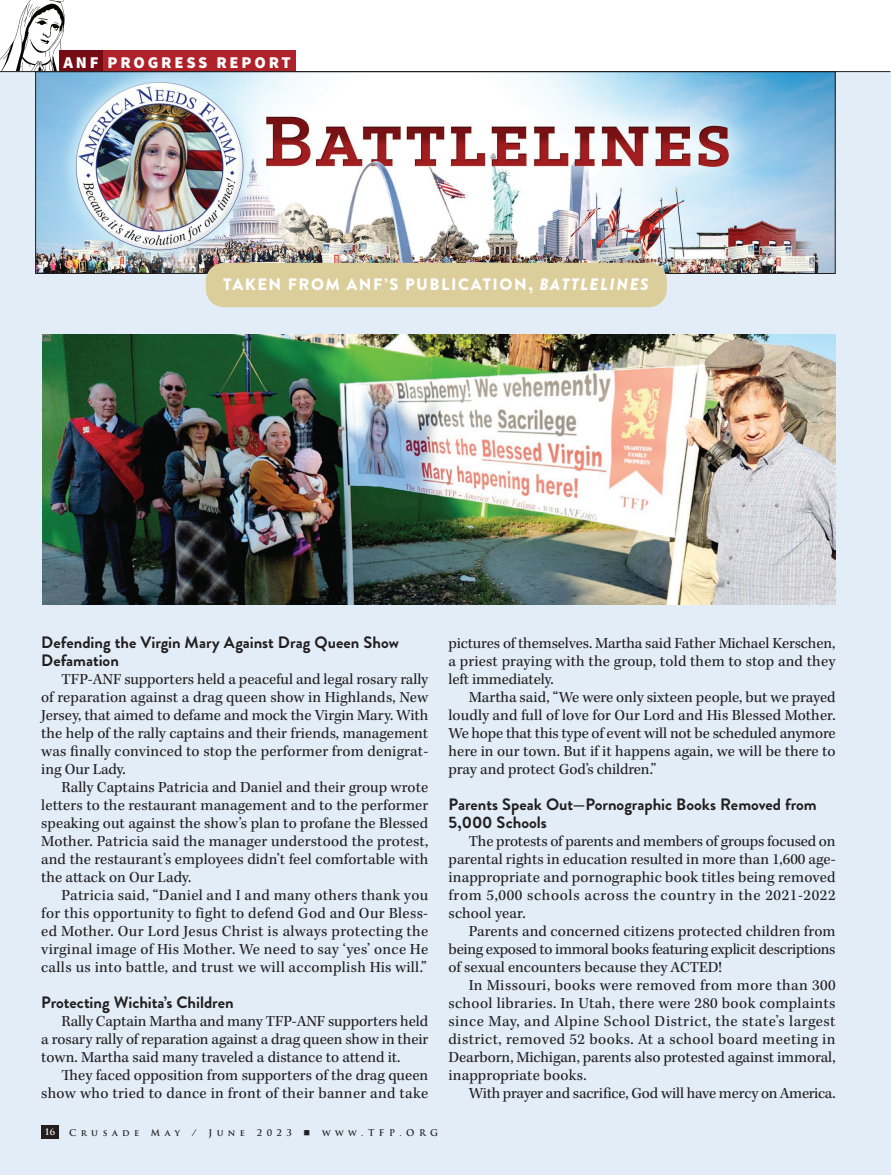
<style>
.page{position:relative;width:891px;height:1175px;background:#fff}
.page>*{position:absolute;margin:0;border:0;box-sizing:border-box;transform-origin:0 0}
.t1{font:700 16.5px/18px "Brandon Grotesque";color:#231f20}
.t2{font:900 16.5px "Brandon Grotesque";letter-spacing:.09em;color:#fff}
.t3{font:16.5px "Source Sans Variable";letter-spacing:.17em;color:#fff}
.t4{font:15.75px/18px "Kepler Std";letter-spacing:.005em;color:#231f20;text-align:justify}
.t5{font:15.75px "Kepler Std";letter-spacing:-.015em;color:#231f20}
.t6{font:700 9px "Trajan Pro";letter-spacing:.5em;color:#231f20}
.t7{font:700 9px "Trajan Pro";color:#fff}
.s1{font-style:italic}
</style>
<div class="page">
<div style="left:0;top:72px;width:891px;height:1102px;background:#e2edf8"></div>
<img style="left:37px;top:73px;width:797px;height:199px">
<div style="left:206px;top:263px;width:461px;height:44px;background:#dbce9a;border-radius:18px"></div>
<img style="left:0;top:0;width:85px;height:71px">
<hr style="left:0;top:71px;width:890px;height:1px;background:#231f20">
<div style="left:59px;top:51px;width:44px;height:20px;background:#750c15"></div>
<div style="left:103px;top:51px;width:193px;height:20px;background:#af2229"></div>
<div style="left:41px;top:1125px;width:18px;height:13px;background:#231f20"></div>
<img style="left:43px;top:335px;width:793px;height:270px">
<p class="t3" style="left:64px;top:53px;width:229px">ANF PROGRESS REPORT</p>
<p class="t2" style="left:223px;top:273px;width:427px">TAKEN FROM ANF’S PUBLICATION, <span class="s1">BATTLELINES</span></p>
<p class="t1" style="left:41px;top:634px;width:359px">Defending the Virgin Mary Against Drag Queen Show<br>Defamation</p>
<p class="t4" style="left:41px;top:671px;width:389px;text-indent:20px">TFP-ANF supporters held a peaceful and legal rosary rally of reparation against a drag queen show in Highlands, New Jersey, that aimed to defame and mock the Virgin Mary. With the help of the rally captains and their friends, management was finally convinced to stop the performer from denigrat&shy;ing Our Lady.</p>
<p class="t4" style="left:41px;top:779px;width:389px;text-indent:20px">Rally Captains Patricia and Daniel and their group wrote letters to the restaurant management and to the performer speaking out against the show’s plan to profane the Blessed Mother. Patricia said the manager understood the protest, and the restaurant’s employees didn’t feel comfortable with the attack on Our Lady.</p>
<p class="t4" style="left:41px;top:887px;width:389px;text-indent:20px">Patricia said, “Daniel and I and many others thank you for this opportunity to fight to defend God and Our Bless&shy;ed Mother. Our Lord Jesus Christ is always protecting the virginal image of His Mother. We need to say ‘yes’ once He calls us into battle, and trust we will accomplish His will.”</p>
<p class="t1" style="left:41px;top:994px;width:194px">Protecting Wichita’s Children</p>
<p class="t4" style="left:41px;top:1013px;width:389px;text-indent:20px">Rally Captain Martha and many TFP-ANF supporters held a rosary rally of reparation against a drag queen show in their town. Martha said many traveled a distance to attend it.</p>
<p class="t4" style="left:41px;top:1067px;width:389px;text-align:right">They faced opposition from supporters of the drag queen show who tried to dance in front of their banner and take</p>
<p class="t7" style="left:44px;top:1126px;width:12px">16</p>
<p class="t6" style="left:69px;top:1127px;width:72px">Crusade</p>
<p class="t6" style="left:151px;top:1127px;width:31px">May</p>
<p class="t6" style="left:192px;top:1127px;width:6px">/</p>
<p class="t6" style="left:208px;top:1127px;width:38px">June</p>
<p class="t6" style="left:257px;top:1127px;width:37px">2023</p>
<p class="t6" style="left:304px;top:1127px;width:136px">■ www.TFP.ORG</p>
<p class="t4" style="left:449px;top:635px;width:389px">pictures of themselves. Martha said Father Michael Kerschen, a priest praying with the group, told them to stop and they left immediately.</p>
<p class="t4" style="left:449px;top:689px;width:389px;text-indent:20px">Martha said, “We were only sixteen people, but we prayed loudly and full of love for Our Lord and His Blessed Mother.<br>We hope that this type of event will not be scheduled anymore here in our town. But if it happens again, we will be there to pray and protect God’s children.”</p>
<p class="t1" style="left:449px;top:796px;width:370px">Parents Speak Out—Pornographic Books Removed from<br>5,000 Schools</p>
<p class="t4" style="left:449px;top:833px;width:389px;text-indent:20px">The protests of parents and members of groups focused on parental rights in education resulted in more than 1,600 age&shy;inappropriate and pornographic book titles being removed from 5,000 schools across the country in the 2021-2022 school year.</p>
<p class="t4" style="left:449px;top:923px;width:389px;text-indent:20px">Parents and concerned citizens protected children from being exposed to immoral books featuring explicit descriptions of sexual encounters because they ACTED!</p>
<p class="t4" style="left:449px;top:977px;width:389px;text-indent:20px">In Missouri, books were removed from more than 300 school libraries. In Utah, there were 280 book complaints since May, and Alpine School District, the state’s largest district, removed 52 books. At a school board meeting in Dearborn, Michigan, parents also protested against immoral, inappropriate books.</p>
<p class="t5" style="left:469px;top:1084px;width:368px">With prayer and sacrifice, God will have mercy on America.</p>
</div>
